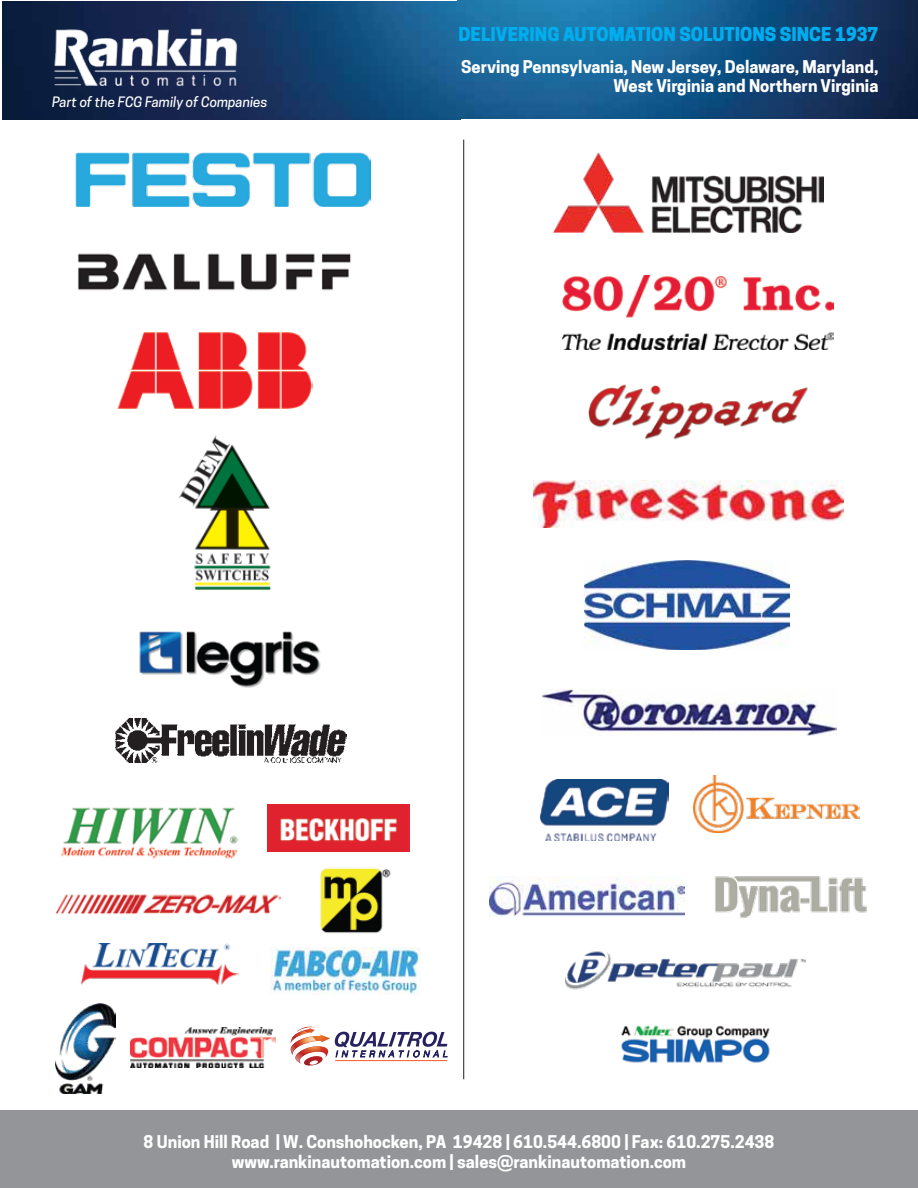
<style>
.page{position:relative;width:918px;height:1188px;background:#fff}
.page>*{position:absolute;margin:0;border:0;box-sizing:border-box;transform-origin:0 0}
.t1{font:800 18px "Cooper Hewitt";color:#00aeef}
.t2{font:700 16.5px/19.5px "Cooper Hewitt";color:#fff;text-align:center}
.t3{font:italic 500 13.5px "Cooper Hewitt";color:#fff}
</style>
<div class="page">
<img style="left:55px;top:849px;width:239px;height:66px">
<img style="left:2px;top:1px;width:459px;height:119px">
<img style="left:457px;top:0;width:461px;height:119px">
<div style="left:0;top:1111px;width:918px;height:77px;background:#939598"></div>
<img style="left:77px;top:253px;width:274px;height:38px">
<img style="left:76px;top:153px;width:295px;height:54px">
<img style="left:56px;top:807px;width:186px;height:56px">
<img style="left:268px;top:805px;width:141px;height:46px">
<img style="left:291px;top:859px;width:100px;height:75px">
<img style="left:489px;top:876px;width:195px;height:40px">
<img style="left:82px;top:943px;width:156px;height:42px">
<img style="left:179px;top:435px;width:92px;height:155px">
<img style="left:130px;top:1028px;width:145px;height:40px">
<img style="left:115px;top:718px;width:232px;height:45px">
<img style="left:55px;top:1003px;width:61px;height:90px">
<img style="left:117px;top:332px;width:196px;height:77px">
<hr style="left:463px;top:140px;width:1px;height:939px;background:#231f20">
<img style="left:139px;top:631px;width:182px;height:57px">
<img style="left:715px;top:876px;width:152px;height:37px">
<img style="left:621px;top:1038px;width:149px;height:25px">
<img style="left:588px;top:384px;width:220px;height:56px">
<img style="left:566px;top:901px;width:240px;height:137px">
<img style="left:543px;top:689px;width:294px;height:46px">
<img style="left:584px;top:560px;width:206px;height:89px">
<img style="left:534px;top:480px;width:309px;height:47px">
<img style="left:562px;top:276px;width:271px;height:74px">
<img style="left:553px;top:153px;width:270px;height:79px">
<img style="left:693px;top:776px;width:166px;height:57px">
<img style="left:540px;top:780px;width:129px;height:60px">
<svg style="left:290px;top:1026px;width:158px;height:40px"></svg>
<hr style="left:335px;top:1060px;width:112px;height:1px;background:#f15a29">
<img style="left:270px;top:947px;width:151px;height:47px">
<img style="left:51px;top:29px;width:189px;height:56px">
<p class="t3" style="left:52px;top:94px;width:217px">Part of the FCG Family of Companies</p>
<p class="t1" style="left:459px;top:23px;width:421px">DELIVERING AUTOMATION SOLUTIONS SINCE 1937</p>
<p class="t2" style="left:461px;top:57px;width:419px;text-align:right">Serving Pennsylvania, New Jersey, Delaware, Maryland,<br>West Virginia and Northern Virginia</p>
<p class="t2" style="left:144px;top:1133px;width:632px">8 Union Hill Road | W. Conshohocken, PA 19428 | 610.544.6800 | Fax: 610.275.2438 www.rankinautomation.com | sales@rankinautomation.com</p>
</div>
